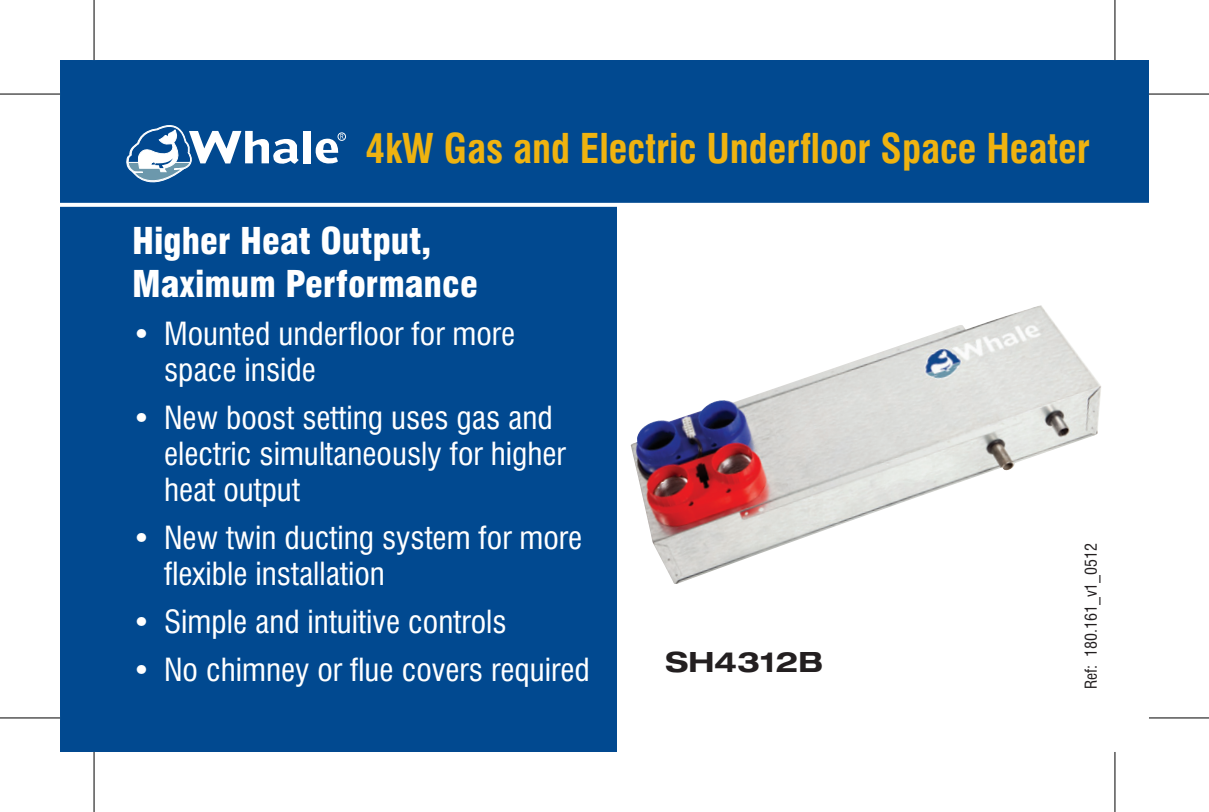
<style>
.page{position:relative;width:1209px;height:812px;background:#fff}
.page>*{position:absolute;margin:0;border:0;box-sizing:border-box;transform-origin:0 0}
.t1{font:700 condensed 40px "Swiss 721 BT";color:#efb310}
.t2{font:900 condensed 36px "Swiss 721 BT";color:#fff}
.t3{font:condensed 31.2px/36px "Swiss 721 BT";color:#fff}
.t4{font:700 expanded 28px "Helvetica Neue";color:#231f20}
.t5{font:condensed 16px "Swiss 721 BT";color:#231f20}
</style>
<div class="page">
<div style="left:60px;top:192px;width:556px;height:560px;background:#014990"></div>
<div style="left:60px;top:60px;width:1089px;height:145px;background:#014990"></div>
<div style="left:303px;top:131px;width:8px;height:32px;background:#fff"></div>
<svg style="left:126px;top:125px;width:173px;height:58px"></svg>
<svg style="left:315px;top:134px;width:28px;height:30px"></svg>
<div style="left:338px;top:133px;width:8px;height:7px;border:1px solid #fff;border-radius:50%"></div>
<hr style="left:60px;top:203px;width:1089px;height:4px;background:#fff">
<img style="left:631px;top:305px;width:470px;height:279px">
<svg style="left:0;top:718px;width:60px;height:1px"></svg>
<svg style="left:1149px;top:718px;width:60px;height:1px"></svg>
<svg style="left:1115px;top:0;width:1px;height:60px"></svg>
<svg style="left:1115px;top:752px;width:1px;height:60px"></svg>
<hr style="left:0;top:93px;width:60px;height:2px;background:#000">
<hr style="left:1149px;top:93px;width:60px;height:2px;background:#000">
<hr style="left:0;top:717px;width:60px;height:1px;background:#000">
<hr style="left:1149px;top:717px;width:60px;height:1px;background:#000">
<hr style="left:93px;top:0;width:2px;height:60px;background:#000">
<hr style="left:93px;top:752px;width:2px;height:60px;background:#000">
<hr style="left:1114px;top:0;width:1px;height:60px;background:#000">
<hr style="left:1114px;top:752px;width:1px;height:60px;background:#000">
<p class="t1" style="left:365px;top:125px;width:726px">4kW Gas and Electric Underfloor Space Heater</p>
<p class="t2" style="left:132px;top:219px;width:300px">Higher Heat Output,</p>
<p class="t2" style="left:132px;top:262px;width:347px">Maximum Performance</p>
<p class="t3" style="left:164px;top:315px;width:353px;text-indent:-32px">• Mounted underfloor for more space inside</p>
<p class="t3" style="left:164px;top:399px;width:403px;text-indent:-32px">• New boost setting uses gas and electric simultaneously for higher heat output</p>
<p class="t3" style="left:164px;top:519px;width:420px;text-indent:-32px">• New twin ducting system for more flexible installation</p>
<p class="t3" style="left:132px;top:603px;width:376px">• Simple and intuitive controls</p>
<p class="t3" style="left:132px;top:651px;width:459px">• No chimney or flue covers required</p>
<p class="t4" style="left:665px;top:644px;width:159px">SH4312B</p>
<p class="t5" style="left:1081px;top:689px;width:148px;rotate:-90deg">Ref: 180.161_v1_0512</p>
</div>
